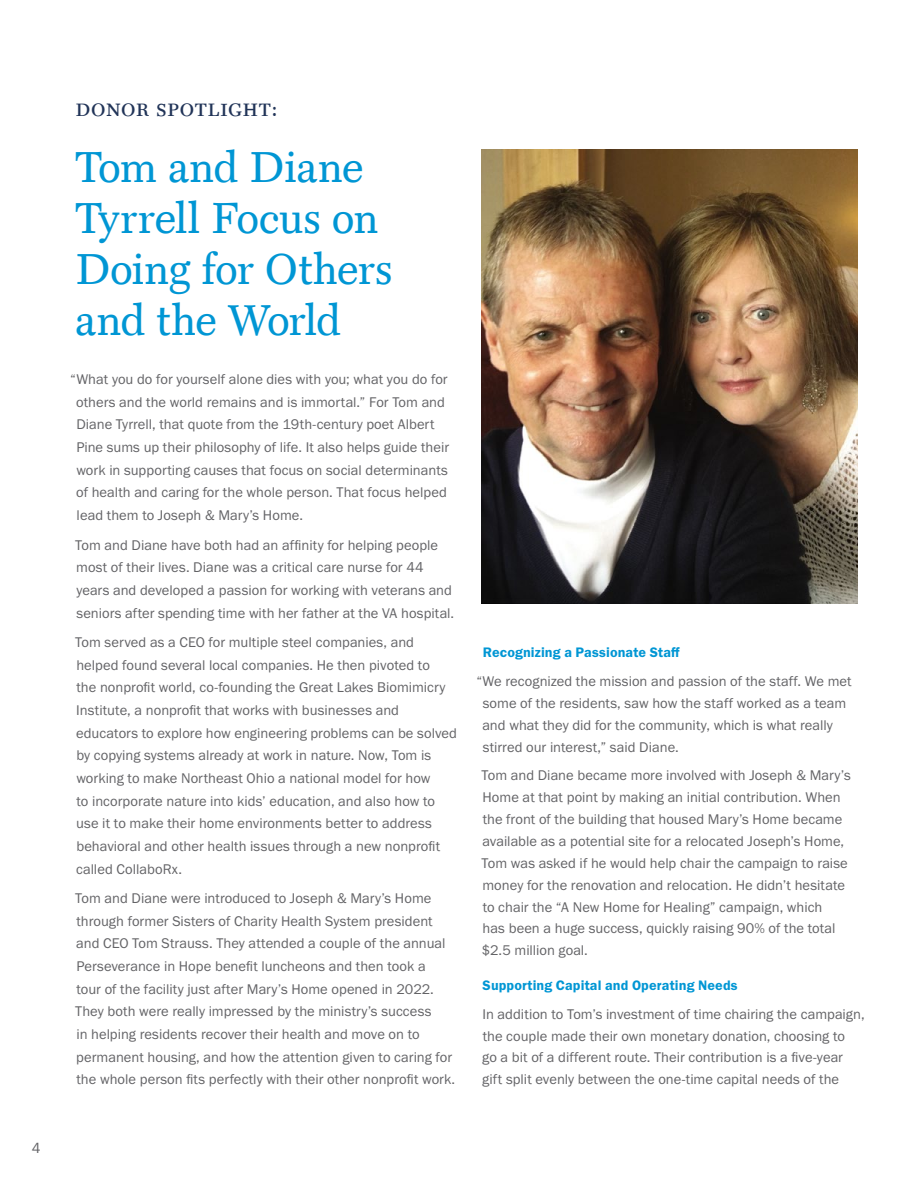
<style>
.page{position:relative;width:918px;height:1188px;background:#fff}
.page>*{position:absolute;margin:0;border:0;box-sizing:border-box;transform-origin:0 0}
.body_copy_1{font:43.5px/51px "Mt.Augustine Roman";letter-spacing:-.01em;color:#0096d4}
.body_copy_1-2{font:24px "Mt.Augustine Small Caps";letter-spacing:.02em;color:#213458}
.anniversary_quoter{font:15px "Franklin Gothic URW Boo";color:#636366}
.body_copy_1-3{font:14.55px/22.6px "Franklin Gothic URW Boo";color:#636366}
.body_copy_1-4{font:14.25px "Franklin Gothic URW Dem";letter-spacing:.01em;color:#0096d4}
</style>
<div class="page">
<img style="left:482px;top:149px;width:376px;height:455px">
<p class="anniversary_quoter" style="left:32px;top:1139px;width:10px">4</p>
<p class="body_copy_1-2" style="left:76px;top:95px;width:203px">donor spotlight:</p>
<p class="body_copy_1" style="left:76px;top:142px;width:318px">Tom and Diane<br>Tyrrell Focus on<br>Doing for Others and the World</p>
<p class="body_copy_1-3" style="left:76px;top:368px;width:375px;text-indent:-6px">“What you do for yourself alone dies with you; what you do for others and the world remains and is immortal.” For Tom and Diane Tyrrell, that quote from the 19th-century poet Albert Pine sums up their philosophy of life. It also helps guide their work in supporting causes that focus on social determinants of health and caring for the whole person. That focus helped lead them to Joseph &amp; Mary’s Home.</p>
<p class="body_copy_1-3" style="left:75px;top:533px;width:380px">Tom and Diane have both had an affinity for helping people most of their lives. Diane was a critical care nurse for 44 years and developed a passion for working with veterans and seniors after spending time with her father at the VA hospital.</p>
<p class="body_copy_1-3" style="left:75px;top:630px;width:383px">Tom served as a CEO for multiple steel companies, and helped found several local companies. He then pivoted to<br>the nonprofit world, co-founding the Great Lakes Biomimicry Institute, a nonprofit that works with businesses and educators to explore how engineering problems can be solved by copying systems already at work in nature. Now, Tom is working to make Northeast Ohio a national model for how<br>to incorporate nature into kids’ education, and also how to use it to make their home environments better to address behavioral and other health issues through a new nonprofit called CollaboRx.</p>
<p class="body_copy_1-3" style="left:75px;top:887px;width:381px">Tom and Diane were introduced to Joseph &amp; Mary’s Home through former Sisters of Charity Health System president and CEO Tom Strauss. They attended a couple of the annual Perseverance in Hope benefit luncheons and then took a<br>tour of the facility just after Mary’s Home opened in 2022.<br>They both were really impressed by the ministry’s success<br>in helping residents recover their health and move on to permanent housing, and how the attention given to caring for the whole person fits perfectly with their other nonprofit work.</p>
<p class="body_copy_1-4" style="left:483px;top:644px;width:199px">Recognizing a Passionate Staff</p>
<p class="body_copy_1-3" style="left:482px;top:670px;width:371px;line-height:21.9px;text-indent:-6px">“We recognized the mission and passion of the staff. We met some of the residents, saw how the staff worked as a team and what they did for the community, which is what really stirred our interest,” said Diane.</p>
<p class="body_copy_1-3" style="left:482px;top:764px;width:371px;line-height:21.9px">Tom and Diane became more involved with Joseph &amp; Mary’s Home at that point by making an initial contribution. When the front of the building that housed Mary’s Home became available as a potential site for a relocated Joseph’s Home, Tom was asked if he would help chair the campaign to raise money for the renovation and relocation. He didn’t hesitate to chair the “A New Home for Healing” campaign, which<br>has been a huge success, quickly raising 90% of the total $2.5 million goal.</p>
<p class="body_copy_1-4" style="left:483px;top:976px;width:257px">Supporting Capital and Operating Needs</p>
<p class="body_copy_1-3" style="left:482px;top:1003px;width:384px;line-height:21.9px">In addition to Tom’s investment of time chairing the campaign, the couple made their own monetary donation, choosing to<br>go a bit of a different route. Their contribution is a five-year gift split evenly between the one-time capital needs of the</p>
</div>
